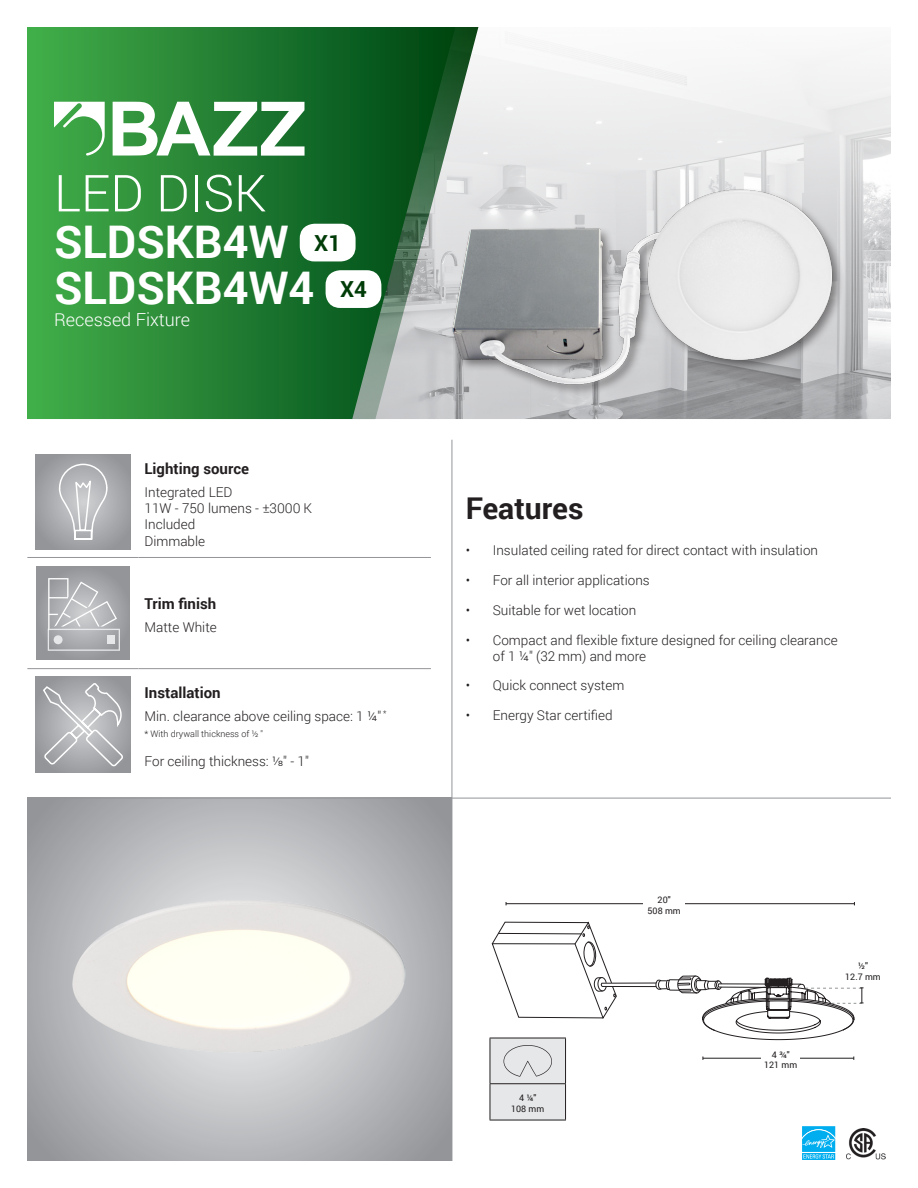
<style>
.page{position:relative;width:918px;height:1188px;background:#fff}
.page>*{position:absolute;margin:0;border:0;box-sizing:border-box;transform-origin:0 0}
.serie{font:300 51px "Roboto";color:#fff}
.code_produit{font:700 45px "Roboto";color:#fff}
.moyen_titre{font:700 30px "Roboto";color:#231f20}
.code_produit-2{font:700 22.2px "Roboto";color:#003c08}
.catégorie{font:300 18px "Roboto";color:#fff}
.mini_titre{font:700 15px "Roboto";color:#231f20}
.texte{font:300 13.5px/16.2px "Roboto";color:#231f20}
.mesure{font:9px/10.8px "Roboto";color:#231f20;text-align:center}
.texte-2{font:300 9px "Roboto";color:#231f20}
</style>
<div class="page">
<svg style="left:802px;top:1126px;width:34px;height:34px"></svg>
<hr style="left:506px;top:903px;width:348px;height:1px;background:#231f20">
<div style="left:643px;top:894px;width:42px;height:20px;background:#fff"></div>
<svg style="left:27px;top:27px;width:325px;height:392px;background:#288736"></svg>
<img style="left:352px;top:27px;width:539px;height:392px">
<svg style="left:54px;top:102px;width:51px;height:54px"></svg>
<svg style="left:113px;top:102px;width:192px;height:54px"></svg>
<div style="left:300px;top:224px;width:56px;height:37px;background:#fff;border-radius:15px"></div>
<div style="left:326px;top:270px;width:55px;height:38px;background:#fff;border-radius:15px"></div>
<img style="left:449px;top:130px;width:408px;height:280px">
<svg style="left:27px;top:799px;width:425px;height:362px;background:#a6a7ab"></svg>
<hr style="left:452px;top:440px;width:1px;height:721px;background:#939598">
<hr style="left:27px;top:798px;width:864px;height:1px;background:#939598">
<hr style="left:27px;top:557px;width:112px;height:1px;background:#939598">
<hr style="left:139px;top:557px;width:292px;height:1px;background:#939598">
<hr style="left:27px;top:668px;width:112px;height:1px;background:#939598">
<hr style="left:139px;top:668px;width:292px;height:1px;background:#939598">
<svg style="left:36px;top:454px;width:94px;height:95px;background:#9e9fa3"></svg>
<svg style="left:58px;top:463px;width:50px;height:78px;background:#bebfc2"></svg>
<div style="left:36px;top:566px;width:94px;height:94px;background:#949699"></div>
<svg style="left:48px;top:578px;width:72px;height:73px"></svg>
<div style="left:36px;top:677px;width:94px;height:95px;background:#999b9e"></div>
<svg style="left:43px;top:683px;width:82px;height:84px"></svg>
<hr style="left:490px;top:1120px;width:76px;height:1px;background:#231f20">
<img style="left:846px;top:1129px;width:40px;height:31px">
<img style="left:55px;top:823px;width:369px;height:313px">
<svg style="left:490px;top:921px;width:374px;height:199px"></svg>
<p class="serie" style="left:54px;top:158px;width:214px">LED DISK</p>
<p class="code_produit" style="left:54px;top:210px;width:236px">SLDSKB4W</p>
<p class="code_produit-2" style="left:314px;top:227px;width:28px">X1</p>
<p class="code_produit" style="left:54px;top:257px;width:262px">SLDSKB4W4</p>
<p class="code_produit-2" style="left:340px;top:274px;width:28px">X4</p>
<p class="catégorie" style="left:54px;top:307px;width:138px">Recessed Fixture</p>
<p class="mini_titre" style="left:145px;top:458px;width:106px">Lighting source</p>
<p class="texte" style="left:145px;top:484px;width:169px">Integrated LED<br>11W - 750 lumens - ±3000 K<br>Included<br>Dimmable</p>
<p class="mini_titre" style="left:145px;top:594px;width:73px">Trim finish</p>
<p class="texte" style="left:145px;top:619px;width:74px">Matte White</p>
<p class="mini_titre" style="left:145px;top:682px;width:78px">Installation</p>
<p class="texte" style="left:145px;top:707px;width:243px">Min. clearance above ceiling space: 1 ¼" <sup>*</sup></p>
<p class="texte-2" style="left:145px;top:727px;width:120px">* With drywall thickness of ½ "</p>
<p class="texte" style="left:145px;top:753px;width:166px">For ceiling thickness: ⅛" - 1"</p>
<p class="moyen_titre" style="left:466px;top:487px;width:119px">Features</p>
<p class="texte" style="left:466px;top:542px;width:354px">• Insulated ceiling rated for direct contact with insulation</p>
<p class="texte" style="left:466px;top:572px;width:185px">• For all interior applications</p>
<p class="texte" style="left:466px;top:601px;width:172px">• Suitable for wet location</p>
<p class="texte" style="left:493px;top:631px;width:346px;text-indent:-27px">• Compact and flexible fixture designed for ceiling clearance of 1 ¼" (32 mm) and more</p>
<p class="texte" style="left:466px;top:677px;width:160px">• Quick connect system</p>
<p class="texte" style="left:466px;top:707px;width:148px">• Energy Star certified</p>
<p class="mesure" style="left:511px;top:1092px;width:35px">4 ¼"<br>108 mm</p>
<p class="mesure" style="left:648px;top:894px;width:35px">20"<br>508 mm</p>
<p class="mesure" style="left:764px;top:1049px;width:35px">4 ¾"<br>121 mm</p>
<p class="mesure" style="left:845px;top:960px;width:37px">½"<br>12.7 mm</p>
</div>
